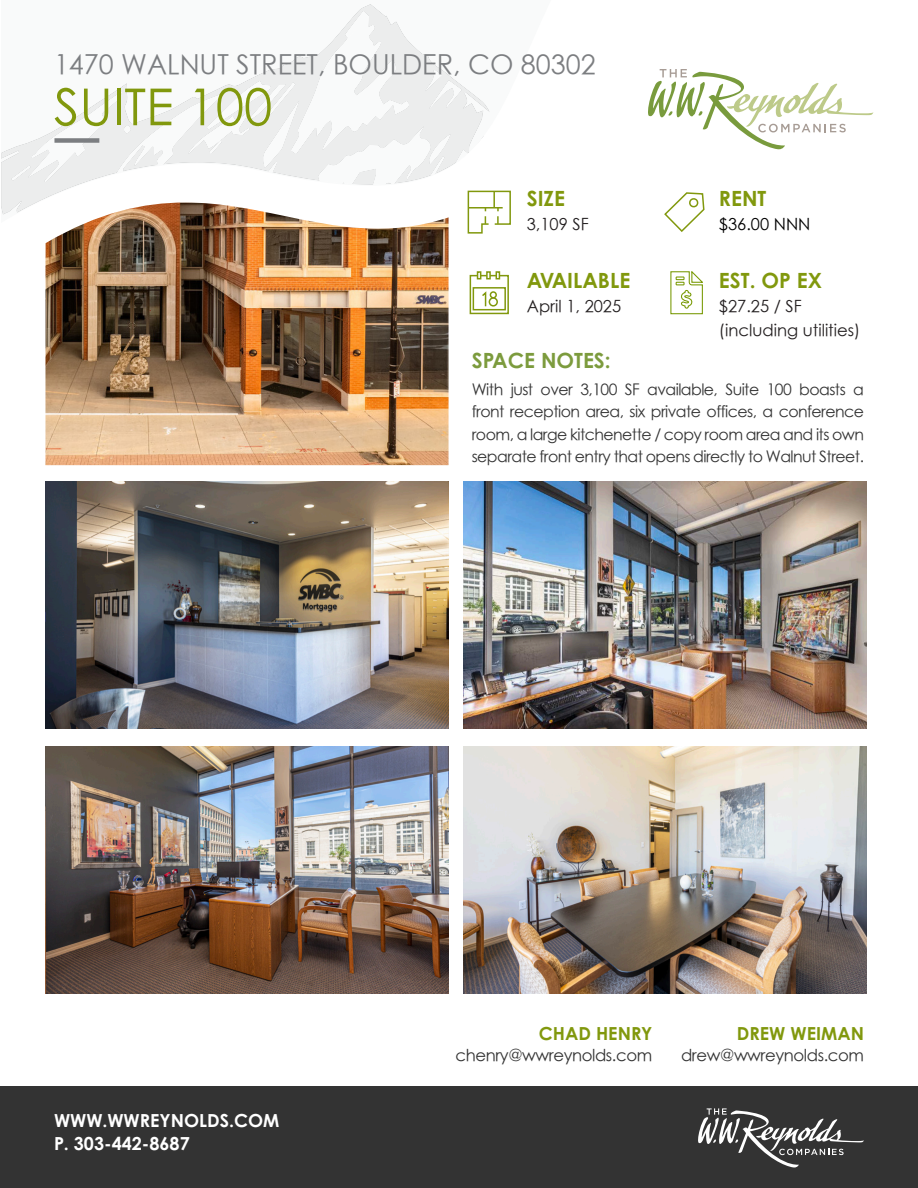
<style>
.page{position:relative;width:918px;height:1188px;background:#fff}
.page>*{position:absolute;margin:0;border:0;box-sizing:border-box;transform-origin:0 0}
.t1{font:51px "TR Century Gothic";color:#81980d}
.t2{font:27px "TR Century Gothic";color:#7c7e81}
.t3{font:700 21px "Century Gothic Std";color:#81980d}
.t4{font:700 21px "Century Gothic Std";color:#7c9b3d}
.t5{font:700 18px "Century Gothic Std";color:#fff}
.t6{font:700 18px "Century Gothic Std";color:#81980d}
.t7{font:16.5px "TR Century Gothic";color:#231f20}
.t8{font:16.5px "TR Century Gothic";letter-spacing:-.025em;color:#333}
.t9{font:16.5px "TR Century Gothic";color:#000}
.t10{font:15.75px/22.5px "TR Century Gothic";letter-spacing:-.035em;color:#333;text-align:justify}
</style>
<div class="page">
<svg style="left:1px;top:4px;width:378px;height:211px"></svg>
<svg style="left:648px;top:69px;width:226px;height:80px"></svg>
<div style="left:0;top:1086px;width:918px;height:102px;background:#333"></div>
<svg style="left:698px;top:1108px;width:166px;height:59px"></svg>
<img style="left:464px;top:482px;width:403px;height:247px">
<svg style="left:664px;top:192px;width:41px;height:40px"></svg>
<div style="left:470px;top:275px;width:39px;height:39px;border:2px solid #81980d"></div>
<div style="left:473px;top:287px;width:33px;height:23px;border:2px solid #81980d"></div>
<svg style="left:477px;top:271px;width:4px;height:8px"></svg>
<svg style="left:496px;top:271px;width:4px;height:8px"></svg>
<svg style="left:486px;top:271px;width:5px;height:8px"></svg>
<div style="left:490px;top:291px;width:7px;height:8px;border:2px solid #81980d;border-radius:50%"></div>
<div style="left:489px;top:297px;width:9px;height:10px;border:2px solid #81980d;border-radius:50%"></div>
<svg style="left:480px;top:291px;width:7px;height:17px"></svg>
<svg style="left:11px;top:11px;width:500px;height:223px"></svg>
<svg style="left:670px;top:271px;width:33px;height:43px"></svg>
<img style="left:45px;top:202px;width:404px;height:263px">
<img style="left:45px;top:482px;width:404px;height:247px">
<img style="left:45px;top:746px;width:404px;height:247px">
<img style="left:464px;top:746px;width:403px;height:247px">
<p class="t2" style="left:54px;top:47px;width:543px">1470 WALNUT STREET, BOULDER, CO 80302</p>
<p class="t1" style="left:54px;top:74px;width:220px">SUITE 100</p>
<p class="t3" style="left:527px;top:186px;width:40px">SIZE</p>
<p class="t7" style="left:527px;top:214px;width:63px">3,109 SF</p>
<p class="t3" style="left:527px;top:267px;width:105px">AVAILABLE</p>
<p class="t7" style="left:527px;top:295px;width:96px">April 1, 2025</p>
<p class="t3" style="left:719px;top:186px;width:49px">RENT</p>
<p class="t9" style="left:719px;top:214px;width:93px">$36.00 NNN</p>
<p class="t3" style="left:719px;top:267px;width:104px">EST. OP EX</p>
<p class="t7" style="left:719px;top:295px;width:84px">$27.25 / SF</p>
<p class="t7" style="left:719px;top:319px;width:143px">(including utilities)</p>
<p class="t4" style="left:472px;top:347px;width:141px">SPACE NOTES:</p>
<p class="t10" style="left:472px;top:377px;width:394px">With just over 3,100 SF available, Suite 100 boasts a front reception area, six private offices, a conference room, a large kitchenette / copy room area and its own separate front entry that opens directly to Walnut Street.</p>
<p class="t5" style="left:54px;top:1110px;width:227px">WWW.WWREYNOLDS.COM</p>
<p class="t5" style="left:54px;top:1132px;width:137px">P. 303-442-8687</p>
<p class="t6" style="left:539px;top:1023px;width:115px">CHAD HENRY</p>
<p class="t8" style="left:455px;top:1045px;width:198px">chenry@wwreynolds.com</p>
<p class="t6" style="left:737px;top:1023px;width:129px">DREW WEIMAN</p>
<p class="t8" style="left:681px;top:1045px;width:184px">drew@wwreynolds.com</p>
</div>
